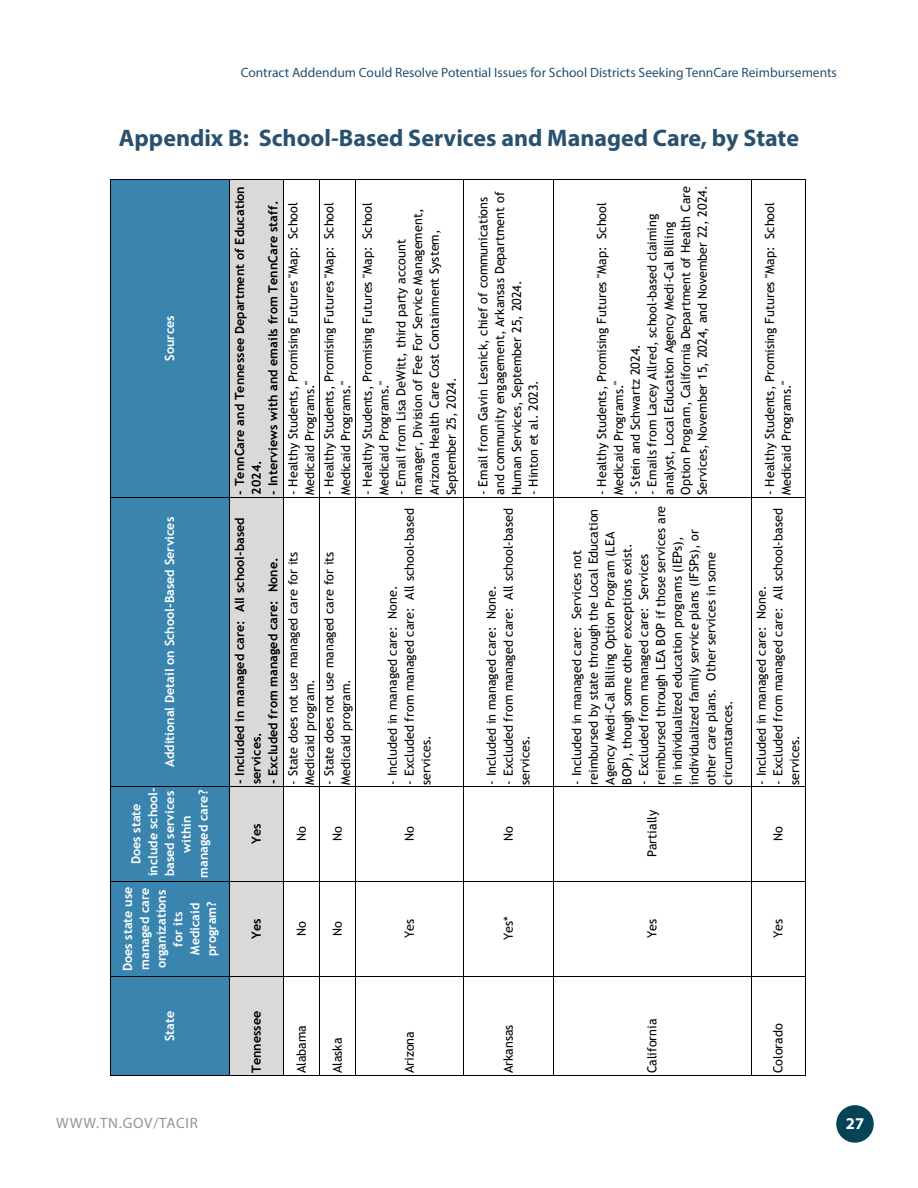
<style>
.page{position:relative;width:918px;height:1188px;background:#fff}
.page>*{position:absolute;margin:0;border:0;box-sizing:border-box;transform-origin:0 0}
.t1{font:700 24px "Myriad Pro";color:#29506d}
.t2{font:700 16.5px "Myriad Pro";color:#fff}
.t3{font:15px "Myriad Pro";letter-spacing:.05em;color:#939598}
.t4{font:13.5px "Myriad Pro";color:#29506d}
.t5{font:12.6px/16.8px "Trebuchet MS";color:#000}
.t6{font:700 12.6px/16.8px "Trebuchet MS";color:#000}
.t7{font:700 12.6px/16.8px "Trebuchet MS";color:#fff;text-align:center}
</style>
<div class="page">
<div style="left:837px;top:1106px;width:36px;height:36px;background:#064357;border-radius:50%"></div>
<div style="left:836px;top:1105px;width:38px;height:38px;border:2px solid #064357;border-radius:50%"></div>
<div style="left:111px;top:179px;width:119px;height:896px;background:#3a85b0"></div>
<div style="left:229px;top:179px;width:55px;height:896px;background:#d9d9d9"></div>
<hr style="left:110px;top:1076px;width:695px;height:1px;background:#000">
<hr style="left:111px;top:977px;width:694px;height:1px;background:#000">
<hr style="left:111px;top:881px;width:694px;height:1px;background:#000">
<hr style="left:111px;top:787px;width:694px;height:1px;background:#000">
<hr style="left:111px;top:497px;width:694px;height:1px;background:#000">
<hr style="left:111px;top:179px;width:694px;height:1px;background:#000">
<hr style="left:110px;top:179px;width:1px;height:897px;background:#000">
<hr style="left:229px;top:179px;width:1px;height:897px;background:#000">
<hr style="left:283px;top:179px;width:1px;height:897px;background:#000">
<hr style="left:319px;top:179px;width:1px;height:897px;background:#000">
<hr style="left:355px;top:179px;width:1px;height:897px;background:#000">
<hr style="left:463px;top:179px;width:1px;height:897px;background:#000">
<hr style="left:553px;top:179px;width:1px;height:897px;background:#000">
<hr style="left:751px;top:179px;width:1px;height:897px;background:#000">
<hr style="left:805px;top:179px;width:1px;height:897px;background:#000">
<p class="t4" style="left:241px;top:64px;width:598px">Contract Addendum Could Resolve Potential Issues for School Districts Seeking TennCare Reimbursements</p>
<h1 class="t1" style="left:119px;top:123px;width:682px">Appendix B: School-Based Services and Managed Care, by State</h1>
<p class="t7" style="left:161px;top:361px;width:47px;rotate:-90deg">Sources</p>
<p class="t7" style="left:161px;top:767px;width:252px;rotate:-90deg">Additional Detail on School-Based Services</p>
<p class="t7" style="left:128px;top:878px;width:92px;rotate:-90deg">Does state include school&shy;based services within managed care?</p>
<p class="t7" style="left:119px;top:971px;width:86px;rotate:-90deg">Does state use managed care organizations for its<br>Medicaid program?</p>
<p class="t6" style="left:231px;top:495px;width:310px;rotate:-90deg">- TennCare and Tennessee Department of Education<br>2024.</p>
<p class="t6" style="left:265px;top:495px;width:295px;rotate:-90deg">- Interviews with and emails from TennCare staff.</p>
<p class="t5" style="left:284px;top:495px;width:294px;rotate:-90deg">- Healthy Students, Promising Futures "Map: School<br>Medicaid Programs."</p>
<p class="t5" style="left:320px;top:495px;width:294px;rotate:-90deg">- Healthy Students, Promising Futures "Map: School<br>Medicaid Programs."</p>
<p class="t6" style="left:231px;top:784px;width:269px;rotate:-90deg">- Included in managed care: All school-based services.</p>
<p class="t5" style="left:284px;top:785px;width:235px;rotate:-90deg">- State does not use managed care for its<br>Medicaid program.</p>
<p class="t5" style="left:320px;top:785px;width:235px;rotate:-90deg">- State does not use managed care for its<br>Medicaid program.</p>
<p class="t6" style="left:265px;top:784px;width:228px;rotate:-90deg">- Excluded from managed care: None.</p>
<p class="t5" style="left:359px;top:495px;width:294px;rotate:-90deg">- Healthy Students, Promising Futures "Map: School<br>Medicaid Programs."</p>
<p class="t5" style="left:392px;top:495px;width:288px;rotate:-90deg">- Email from Lisa DeWitt, third party account manager, Division of Fee For Service Management, Arizona Health Care Cost Containment System, September 25, 2024.</p>
<p class="t5" style="left:401px;top:785px;width:278px;rotate:-90deg">- Excluded from managed care: All school-based services.</p>
<p class="t5" style="left:384px;top:785px;width:201px;rotate:-90deg">- Included in managed care: None.</p>
<p class="t6" style="left:248px;top:844px;width:22px;rotate:-90deg">Yes</p>
<p class="t5" style="left:293px;top:841px;width:16px;rotate:-90deg">No</p>
<p class="t5" style="left:329px;top:841px;width:16px;rotate:-90deg">No</p>
<p class="t5" style="left:401px;top:841px;width:16px;rotate:-90deg">No</p>
<p class="t6" style="left:248px;top:939px;width:22px;rotate:-90deg">Yes</p>
<p class="t5" style="left:293px;top:936px;width:16px;rotate:-90deg">No</p>
<p class="t5" style="left:329px;top:936px;width:16px;rotate:-90deg">No</p>
<p class="t5" style="left:401px;top:938px;width:21px;rotate:-90deg">Yes</p>
<p class="t7" style="left:161px;top:1041px;width:32px;rotate:-90deg">State</p>
<p class="t6" style="left:248px;top:1073px;width:64px;rotate:-90deg">Tennessee</p>
<p class="t5" style="left:293px;top:1073px;width:50px;rotate:-90deg">Alabama</p>
<p class="t5" style="left:329px;top:1073px;width:37px;rotate:-90deg">Alaska</p>
<p class="t5" style="left:401px;top:1073px;width:44px;rotate:-90deg">Arizona</p>
<p class="t5" style="left:475px;top:495px;width:305px;rotate:-90deg">- Email from Gavin Lesnick, chief of communications and community engagement, Arkansas Department of<br>Human Services, September 25, 2024.</p>
<p class="t5" style="left:525px;top:495px;width:116px;rotate:-90deg">- Hinton et al. 2023.</p>
<p class="t5" style="left:500px;top:785px;width:278px;rotate:-90deg">- Excluded from managed care: All school-based services.</p>
<p class="t5" style="left:483px;top:785px;width:201px;rotate:-90deg">- Included in managed care: None.</p>
<p class="t5" style="left:500px;top:841px;width:16px;rotate:-90deg">No</p>
<p class="t5" style="left:500px;top:940px;width:25px;rotate:-90deg">Yes*</p>
<p class="t5" style="left:500px;top:1073px;width:50px;rotate:-90deg">Arkansas</p>
<p class="t5" style="left:644px;top:495px;width:311px;rotate:-90deg">- Emails from Lacey Allred, school-based claiming analyst, Local Education Agency Medi-Cal Billing Option Program, California Department of Health Care Services, November 15, 2024, and November 22, 2024.</p>
<p class="t5" style="left:593px;top:495px;width:294px;rotate:-90deg">- Healthy Students, Promising Futures "Map: School<br>Medicaid Programs."</p>
<p class="t5" style="left:627px;top:495px;width:152px;rotate:-90deg">- Stein and Schwartz 2024.</p>
<p class="t5" style="left:568px;top:785px;width:277px;rotate:-90deg">- Included in managed care: Services not reimbursed by state through the Local Education Agency Medi-Cal Billing Option Program (LEA BOP), though some other exceptions exist.</p>
<p class="t5" style="left:635px;top:785px;width:280px;rotate:-90deg">- Excluded from managed care: Services reimbursed through LEA BOP if those services are in individualized education programs (IEPs), individualized family service plans (IFSPs), or other care plans. Other services in some circumstances.</p>
<p class="t5" style="left:644px;top:857px;width:49px;rotate:-90deg">Partially</p>
<p class="t5" style="left:761px;top:495px;width:294px;rotate:-90deg">- Healthy Students, Promising Futures "Map: School<br>Medicaid Programs."</p>
<p class="t5" style="left:770px;top:785px;width:278px;rotate:-90deg">- Excluded from managed care: All school-based services.</p>
<p class="t5" style="left:753px;top:785px;width:201px;rotate:-90deg">- Included in managed care: None.</p>
<p class="t5" style="left:770px;top:841px;width:16px;rotate:-90deg">No</p>
<p class="t5" style="left:644px;top:938px;width:21px;rotate:-90deg">Yes</p>
<p class="t5" style="left:770px;top:938px;width:21px;rotate:-90deg">Yes</p>
<p class="t5" style="left:644px;top:1073px;width:56px;rotate:-90deg">California</p>
<p class="t5" style="left:770px;top:1073px;width:52px;rotate:-90deg">Colorado</p>
<p class="t3" style="left:56px;top:1113px;width:143px">WWW.TN.GOV/TACIR</p>
<h2 class="t2" style="left:846px;top:1112px;width:20px">27</h2>
</div>
